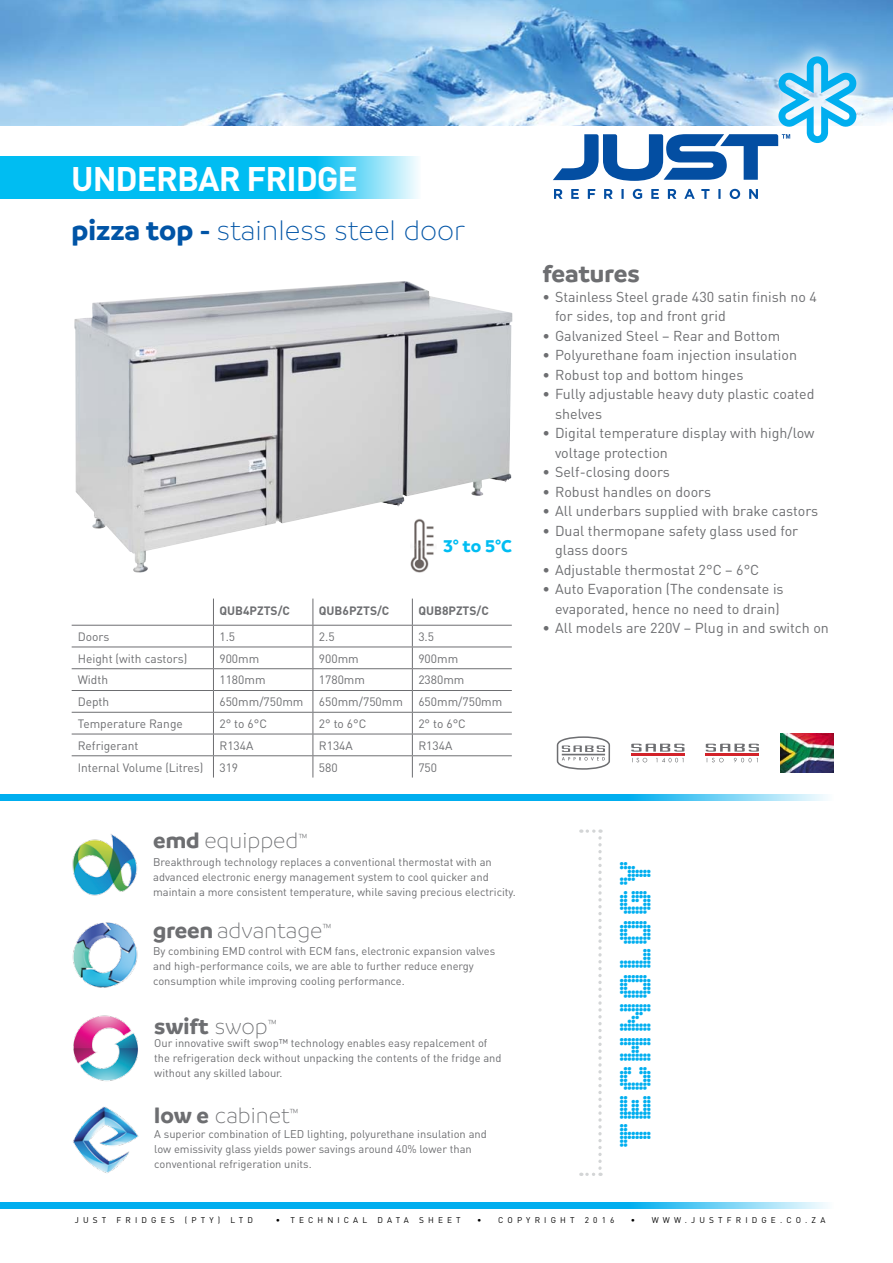
<style>
.page{position:relative;width:893px;height:1263px;background:#fff}
.page>*{position:absolute;margin:0;border:0;box-sizing:border-box;transform-origin:0 0}
.t1{font:38.7px "Bazaronite";color:#00aeef}
.t2{font:700 33.6px "DIN";letter-spacing:-.03em;color:#fff}
.t3{font:300 29.7px "Branding";color:#0054a6}
.t4{font:700 25.8px "Branding";color:#6d6e71}
.t5{font:300 23.55px "Branding";color:#6d6e71}
.t6{font:700 23.55px "Branding";color:#6d6e71}
.t7{font:700 18.15px "Branding";color:#00bdf2}
.t8{font:14.25px/19.5px "DIN";color:#6d6e71}
.t9{font:12px "DIN";color:#6d6e71}
.t10{font:700 12px "DIN";color:#6d6e71}
.t11{font:11.1px/14.9px "DIN";color:#6d6e71}
.t12{font:8.25px "DIN";letter-spacing:.5em;color:#000}
.s1{font-weight:700}
.s2{font-weight:300}
</style>
<div class="page">
<img style="left:74px;top:281px;width:438px;height:292px">
<img style="left:0;top:0;width:893px;height:126px">
<svg style="left:0;top:157px;width:418px;height:42px;background:#1dc4f3"></svg>
<svg style="left:0;top:794px;width:827px;height:7px;background:#1db7f0"></svg>
<svg style="left:0;top:1202px;width:827px;height:7px;background:#1db7f0"></svg>
<svg style="left:581px;top:829px;width:21px;height:347px"></svg>
<img style="left:410px;top:517px;width:27px;height:56px">
<div style="left:759px;top:37px;width:117px;height:125px;background:#fff;opacity:.75"></div>
<img style="left:72px;top:922px;width:66px;height:66px">
<img style="left:72px;top:834px;width:66px;height:62px">
<img style="left:73px;top:1015px;width:65px;height:66px">
<img style="left:73px;top:1106px;width:66px;height:67px">
<hr style="left:72px;top:625px;width:141px;height:1px;background:#6d6e71">
<hr style="left:213px;top:625px;width:100px;height:1px;background:#6d6e71">
<hr style="left:313px;top:625px;width:99px;height:1px;background:#6d6e71">
<hr style="left:412px;top:625px;width:100px;height:1px;background:#6d6e71">
<hr style="left:72px;top:647px;width:141px;height:1px;background:#6d6e71">
<hr style="left:213px;top:647px;width:100px;height:1px;background:#6d6e71">
<hr style="left:313px;top:647px;width:99px;height:1px;background:#6d6e71">
<hr style="left:412px;top:647px;width:100px;height:1px;background:#6d6e71">
<hr style="left:72px;top:668px;width:141px;height:1px;background:#6d6e71">
<hr style="left:213px;top:668px;width:100px;height:1px;background:#6d6e71">
<hr style="left:313px;top:668px;width:99px;height:1px;background:#6d6e71">
<hr style="left:412px;top:668px;width:100px;height:1px;background:#6d6e71">
<hr style="left:72px;top:690px;width:141px;height:1px;background:#6d6e71">
<hr style="left:213px;top:690px;width:100px;height:1px;background:#6d6e71">
<hr style="left:313px;top:690px;width:99px;height:1px;background:#6d6e71">
<hr style="left:412px;top:690px;width:100px;height:1px;background:#6d6e71">
<hr style="left:72px;top:712px;width:141px;height:1px;background:#6d6e71">
<hr style="left:213px;top:712px;width:100px;height:1px;background:#6d6e71">
<hr style="left:313px;top:712px;width:99px;height:1px;background:#6d6e71">
<hr style="left:412px;top:712px;width:100px;height:1px;background:#6d6e71">
<hr style="left:72px;top:734px;width:141px;height:1px;background:#6d6e71">
<hr style="left:213px;top:734px;width:100px;height:1px;background:#6d6e71">
<hr style="left:313px;top:734px;width:99px;height:1px;background:#6d6e71">
<hr style="left:412px;top:734px;width:100px;height:1px;background:#6d6e71">
<hr style="left:72px;top:755px;width:141px;height:1px;background:#6d6e71">
<hr style="left:213px;top:755px;width:100px;height:1px;background:#6d6e71">
<svg style="left:213px;top:598px;width:1px;height:179px"></svg>
<hr style="left:313px;top:755px;width:99px;height:1px;background:#6d6e71">
<svg style="left:313px;top:598px;width:1px;height:179px"></svg>
<hr style="left:412px;top:755px;width:100px;height:1px;background:#6d6e71">
<svg style="left:412px;top:598px;width:1px;height:179px"></svg>
<img style="left:780px;top:733px;width:53px;height:40px">
<svg style="left:557px;top:736px;width:53px;height:34px"></svg>
<svg style="left:631px;top:744px;width:53px;height:8px"></svg>
<hr style="left:631px;top:754px;width:53px;height:2px;background:#d2232a">
<svg style="left:632px;top:758px;width:51px;height:4px"></svg>
<svg style="left:706px;top:744px;width:53px;height:8px"></svg>
<hr style="left:706px;top:754px;width:53px;height:2px;background:#d2232a">
<svg style="left:707px;top:758px;width:51px;height:4px"></svg>
<svg style="left:553px;top:56px;width:305px;height:125px"></svg>
<svg style="left:554px;top:189px;width:204px;height:10px"></svg>
<h2 class="t2" style="left:71px;top:157px;width:43px">UNDER</h2>
<h2 class="t2" style="left:177px;top:157px;width:139px">BAR FRIDGE</h2>
<h3 class="t3" style="left:72px;top:215px;width:395px"><span class="s1">pizza top -</span> stainless steel door</h3>
<h3 class="t7" style="left:443px;top:536px;width:70px">3° to 5°C</h3>
<p class="t10" style="left:219px;top:602px;width:72px">QUB4PZTS/C</p>
<p class="t10" style="left:319px;top:602px;width:72px">QUB6PZTS/C</p>
<p class="t10" style="left:418px;top:602px;width:72px">QUB8PZTS/C</p>
<p class="t9" style="left:78px;top:629px;width:33px">Doors</p>
<p class="t9" style="left:219px;top:629px;width:17px">1.5</p>
<p class="t9" style="left:319px;top:629px;width:17px">2.5</p>
<p class="t9" style="left:418px;top:629px;width:17px">3.5</p>
<p class="t9" style="left:78px;top:651px;width:111px">Height (with castors)</p>
<p class="t9" style="left:219px;top:651px;width:41px">900mm</p>
<p class="t9" style="left:319px;top:651px;width:41px">900mm</p>
<p class="t9" style="left:418px;top:651px;width:41px">900mm</p>
<p class="t9" style="left:78px;top:673px;width:32px">Width</p>
<p class="t9" style="left:219px;top:673px;width:48px">1180mm</p>
<p class="t9" style="left:319px;top:673px;width:48px">1780mm</p>
<p class="t9" style="left:418px;top:673px;width:48px">2380mm</p>
<p class="t9" style="left:78px;top:694px;width:33px">Depth</p>
<p class="t9" style="left:219px;top:694px;width:86px">650mm/750mm</p>
<p class="t9" style="left:319px;top:694px;width:86px">650mm/750mm</p>
<p class="t9" style="left:418px;top:694px;width:86px">650mm/750mm</p>
<p class="t9" style="left:78px;top:716px;width:107px">Temperature Range</p>
<p class="t9" style="left:219px;top:716px;width:49px">2° to 6°C</p>
<p class="t9" style="left:319px;top:716px;width:49px">2° to 6°C</p>
<p class="t9" style="left:418px;top:716px;width:49px">2° to 6°C</p>
<p class="t9" style="left:78px;top:738px;width:62px">Refrigerant</p>
<p class="t9" style="left:219px;top:738px;width:35px">R134A</p>
<p class="t9" style="left:319px;top:738px;width:35px">R134A</p>
<p class="t9" style="left:418px;top:738px;width:35px">R134A</p>
<p class="t9" style="left:78px;top:760px;width:127px">Internal Volume (Litres)</p>
<p class="t9" style="left:219px;top:760px;width:20px">319</p>
<p class="t9" style="left:319px;top:760px;width:20px">580</p>
<p class="t9" style="left:418px;top:760px;width:20px">750</p>
<h3 class="t5" style="left:153px;top:829px;width:156px"><span class="s1">emd</span> equipped<sup>™</sup></h3>
<p class="t11" style="left:153px;top:854px;width:364px">Breakthrough technology replaces a conventional thermostat with an advanced electronic energy management system to cool quicker and maintain a more consistent temperature, while saving precious electricity.</p>
<h3 class="t5" style="left:153px;top:919px;width:180px"><span class="s1">green</span> advantage<sup>™</sup></h3>
<p class="t11" style="left:153px;top:944px;width:343px">By combining EMD control with ECM fans, electronic expansion valves and high-performance coils, we are able to further reduce energy consumption while improving cooling performance.</p>
<h3 class="t6" style="left:154px;top:1013px;width:124px">swift <span class="s2">swop</span><sup>™</sup></h3>
<p class="t11" style="left:154px;top:1036px;width:349px">Our innovative swift swop™ technology enables easy repalcement of the refrigeration deck without unpacking the contents of the fridge and without any skilled labour.</p>
<h3 class="t5" style="left:154px;top:1104px;width:146px"><span class="s1">low e</span> cabinet<sup>™</sup></h3>
<p class="t11" style="left:154px;top:1126px;width:334px">A superior combination of LED lighting, polyurethane insulation and low emissivity glass yields power savings around 40% lower than conventional refrigeration units.</p>
<h3 class="t4" style="left:542px;top:259px;width:99px">features</h3>
<p class="t8" style="left:555px;top:287px;width:263px;text-indent:-13px">• Stainless Steel grade 430 satin finish no 4 for sides, top and front grid</p>
<p class="t8" style="left:542px;top:326px;width:239px">• Galvanized Steel – Rear and Bottom</p>
<p class="t8" style="left:542px;top:345px;width:256px">• Polyurethane foam injection insulation</p>
<p class="t8" style="left:542px;top:365px;width:203px">• Robust top and bottom hinges</p>
<p class="t8" style="left:555px;top:384px;width:261px;text-indent:-13px">• Fully adjustable heavy duty plastic coated shelves</p>
<p class="t8" style="left:555px;top:423px;width:261px;text-indent:-13px">• Digital temperature display with high/low voltage protection</p>
<p class="t8" style="left:542px;top:462px;width:129px">• Self-closing doors</p>
<p class="t8" style="left:542px;top:482px;width:170px">• Robust handles on doors</p>
<p class="t8" style="left:542px;top:501px;width:277px">• All underbars supplied with brake castors</p>
<p class="t8" style="left:555px;top:521px;width:245px;text-indent:-13px">• Dual thermopane safety glass used for glass doors</p>
<p class="t8" style="left:542px;top:560px;width:218px">• Adjustable thermostat 2°C – 6°C</p>
<p class="t8" style="left:542px;top:579px;width:243px;text-align:right">• Auto Evaporation (The condensate is evaporated, hence no need to drain)</p>
<p class="t8" style="left:542px;top:618px;width:288px">• All models are 220V – Plug in and switch on</p>
<h1 class="t1" style="left:616px;top:1147px;width:293px;rotate:-90deg">TECHNOLOGY</h1>
<p class="t12" style="left:75px;top:1215px;width:180px">JUST FRIDGES (PTY) LTD</p>
<p class="t12" style="left:276px;top:1215px;width:187px">• TECHNICAL DATA SHEET</p>
<p class="t12" style="left:477px;top:1215px;width:139px">• COPYRIGHT 2016</p>
<p class="t12" style="left:631px;top:1215px;width:196px">• WWW.JUSTFRIDGE.CO.ZA</p>
</div>
